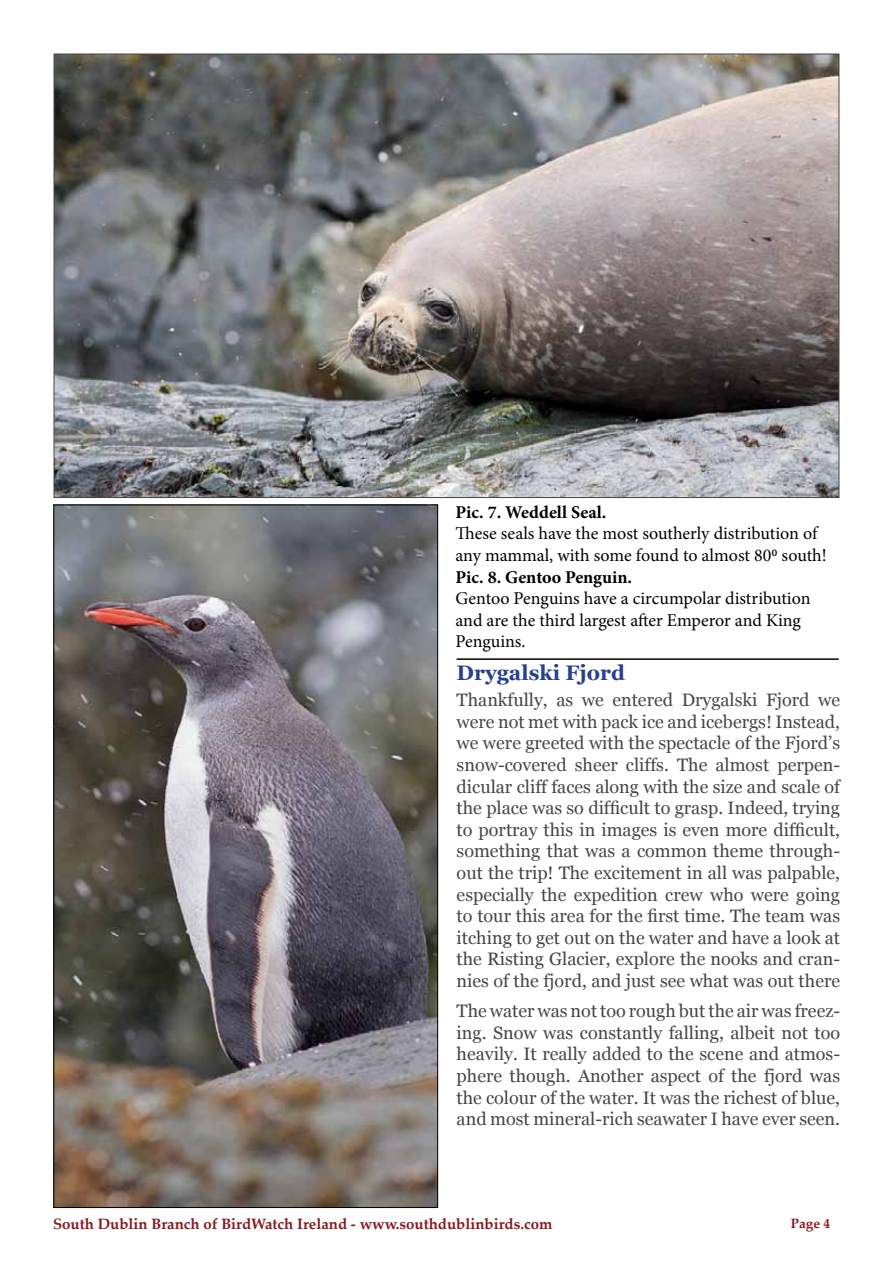
<style>
.page{position:relative;width:893px;height:1263px;background:#fff}
.page>*{position:absolute;margin:0;border:0;box-sizing:border-box;transform-origin:0 0}
.t1{font:700 21px "Georgia";color:#25408f}
.t2{font:18px/21.6px "Georgia";color:#464547;text-align:justify}
.t3{font:18px/21.6px "Minion Pro";letter-spacing:-.005em;color:#000}
.t4{font:700 18px "Minion Pro";color:#000}
.t5{font:700 15px "Palatino Linotype";color:#87181b}
.t6{font:700 13.5px "Palatino Linotype";color:#87181b}
</style>
<div class="page">
<img style="left:56px;top:56px;width:781px;height:440px">
<img style="left:55px;top:507px;width:381px;height:699px">
<hr style="left:457px;top:658px;width:382px;height:2px;background:#000">
<p class="t4" style="left:455px;top:499px;width:152px">Pic. 7. Weddell Seal.</p>
<p class="t3" style="left:455px;top:523px;width:373px">These seals have the most southerly distribution of any mammal, with some found to almost 800 south!</p>
<p class="t4" style="left:455px;top:564px;width:178px">Pic. 8. Gentoo Penguin.</p>
<p class="t3" style="left:455px;top:588px;width:357px">Gentoo Penguins have a circumpolar distribution and are the third largest after Emperor and King<br>Penguins.</p>
<p class="t1" style="left:457px;top:661px;width:170px">Drygalski Fjord</p>
<p class="t2" style="left:457px;top:689px;width:385px">Thankfully, as we entered Drygalski Fjord we were not met with pack ice and icebergs! Instead, we were greeted with the spectacle of the Fjord’s snow-covered sheer cliffs. The almost perpen&shy;dicular cliff faces along with the size and scale of the place was so difficult to grasp. Indeed, trying to portray this in images is even more difficult, something that was a common theme through&shy;out the trip! The excitement in all was palpable, especially the expedition crew who were going to tour this area for the first time. The team was itching to get out on the water and have a look at the Risting Glacier, explore the nooks and cran&shy;nies of the fjord, and just see what was out there</p>
<p class="t2" style="left:457px;top:1000px;width:385px">The water was not too rough but the air was freez&shy;ing. Snow was constantly falling, albeit not too heavily. It really added to the scene and atmos&shy;phere though. Another aspect of the fjord was the colour of the water. It was the richest of blue, and most mineral-rich seawater I have ever seen.</p>
<p class="t5" style="left:53px;top:1213px;width:501px">South Dublin Branch of BirdWatch Ireland - www.southdublinbirds.com</p>
<p class="t6" style="left:791px;top:1214px;width:41px">Page 4</p>
</div>
